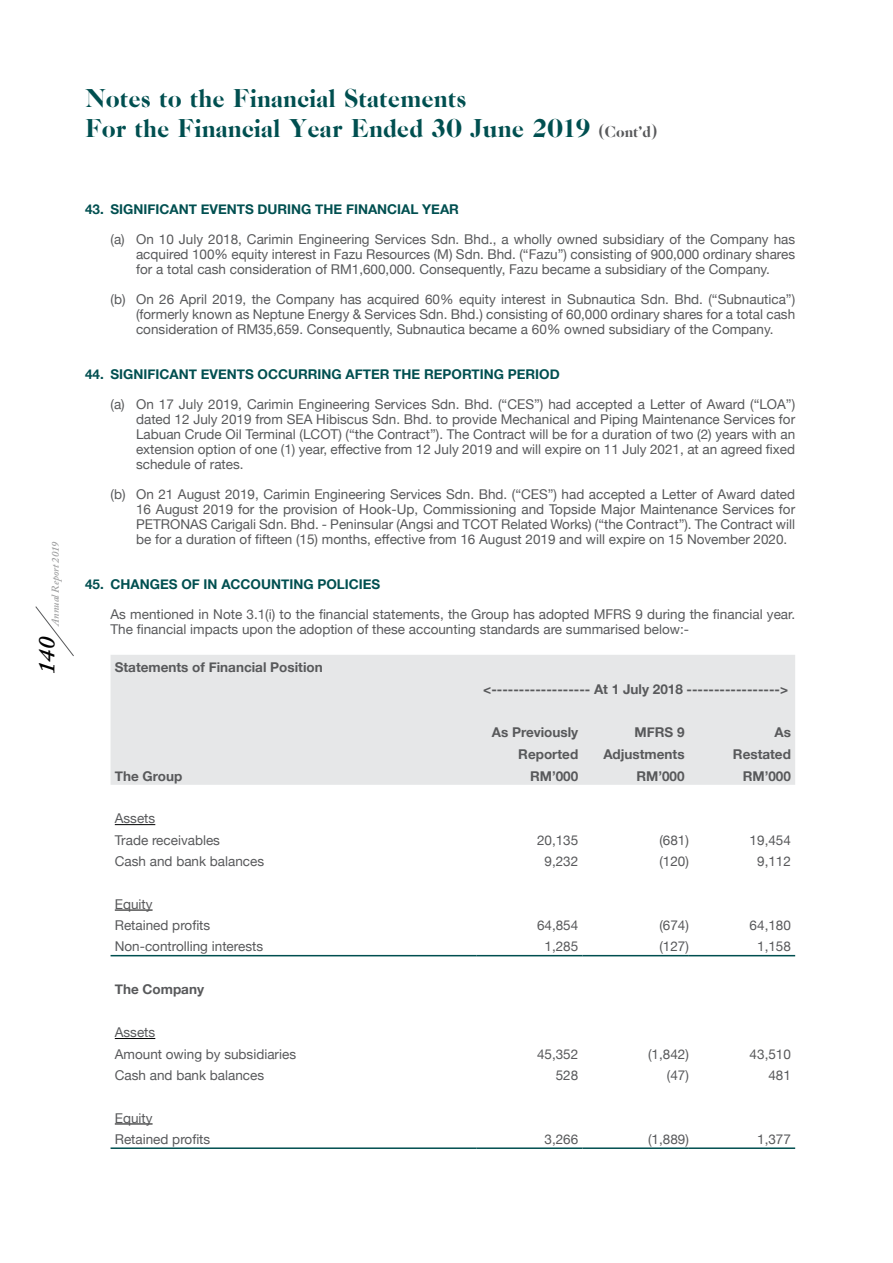
<style>
.page{position:relative;width:893px;height:1263px;background:#fff}
.page>*{position:absolute;margin:0;border:0;box-sizing:border-box;transform-origin:0 0}
.t1{font:27px/30px "Caslon CP";color:#004f50}
.t2{font:italic 600 24px "Adobe Caslon Pro";color:#000}
.t3{font:13.5px/15px "Helvetica Neue";color:#58595b}
.t4{font:700 13.5px "Helvetica Neue";color:#58595b}
.t5{font:700 13.5px "Helvetica Neue";color:#004f50}
.t6{font:italic 600 10.5px "Adobe Caslon Pro";color:#58595b}
.s1{font-size:16.5px;color:#58595b}
</style>
<div class="page">
<svg style="left:35px;top:606px;width:39px;height:50px"></svg>
<div style="left:111px;top:655px;width:684px;height:130px;background:#e6e7e8"></div>
<hr style="left:111px;top:1147px;width:365px;height:2px;background:#004f50">
<hr style="left:476px;top:1147px;width:107px;height:2px;background:#004f50">
<hr style="left:583px;top:1147px;width:106px;height:2px;background:#004f50">
<hr style="left:689px;top:1147px;width:106px;height:2px;background:#004f50">
<hr style="left:111px;top:955px;width:365px;height:1px;background:#004f50">
<hr style="left:476px;top:955px;width:107px;height:1px;background:#004f50">
<hr style="left:583px;top:955px;width:106px;height:1px;background:#004f50">
<hr style="left:689px;top:955px;width:106px;height:1px;background:#004f50">
<hr style="left:115px;top:824px;width:40px;height:1px;background:#000">
<hr style="left:115px;top:910px;width:38px;height:1px;background:#000">
<hr style="left:115px;top:1038px;width:40px;height:1px;background:#000">
<hr style="left:115px;top:1123px;width:38px;height:1px;background:#000">
<h1 class="t1" style="left:85px;top:83px;width:573px">Notes to the Financial Statements<br>For the Financial Year Ended 30 June 2019 <span class="s1">(Cont’d)</span></h1>
<p class="t6" style="left:49px;top:626px;width:86px;rotate:-90deg">Annual Report 2019</p>
<h2 class="t2" style="left:32px;top:674px;width:39px;rotate:-90deg">140</h2>
<p class="t5" style="left:85px;top:197px;width:375px">43. SIGNIFICANT EVENTS DURING THE FINANCIAL YEAR</p>
<p class="t3" style="left:136px;top:230px;width:661px;text-align:justify;text-indent:-26px">(a) On 10 July 2018, Carimin Engineering Services Sdn. Bhd., a wholly owned subsidiary of the Company has acquired 100% equity interest in Fazu Resources (M) Sdn. Bhd. (“Fazu”) consisting of 900,000 ordinary shares for a total cash consideration of RM1,600,000. Consequently, Fazu became a subsidiary of the Company.</p>
<p class="t3" style="left:136px;top:290px;width:661px;text-align:justify;text-indent:-26px">(b) On 26 April 2019, the Company has acquired 60% equity interest in Subnautica Sdn. Bhd. (“Subnautica”) (formerly known as Neptune Energy &amp; Services Sdn. Bhd.) consisting of 60,000 ordinary shares for a total cash consideration of RM35,659. Consequently, Subnautica became a 60% owned subsidiary of the Company.</p>
<p class="t5" style="left:85px;top:362px;width:476px">44. SIGNIFICANT EVENTS OCCURRING AFTER THE REPORTING PERIOD</p>
<p class="t3" style="left:136px;top:395px;width:661px;text-align:justify;text-indent:-26px">(a) On 17 July 2019, Carimin Engineering Services Sdn. Bhd. (“CES”) had accepted a Letter of Award (“LOA”) dated 12 July 2019 from SEA Hibiscus Sdn. Bhd. to provide Mechanical and Piping Maintenance Services for Labuan Crude Oil Terminal (LCOT) (“the Contract”). The Contract will be for a duration of two (2) years with an extension option of one (1) year, effective from 12 July 2019 and will expire on 11 July 2021, at an agreed fixed schedule of rates.</p>
<p class="t3" style="left:136px;top:485px;width:661px;text-align:justify;text-indent:-26px">(b) On 21 August 2019, Carimin Engineering Services Sdn. Bhd. (“CES”) had accepted a Letter of Award dated 16 August 2019 for the provision of Hook-Up, Commissioning and Topside Major Maintenance Services for PETRONAS Carigali Sdn. Bhd. - Peninsular (Angsi and TCOT Related Works) (“the Contract”). The Contract will be for a duration of fifteen (15) months, effective from 16 August 2019 and will expire on 15 November 2020.</p>
<p class="t5" style="left:85px;top:572px;width:297px">45. CHANGES OF IN ACCOUNTING POLICIES</p>
<p class="t3" style="left:111px;top:605px;width:686px">As mentioned in Note 3.1(i) to the financial statements, the Group has adopted MFRS 9 during the financial year.<br>The financial impacts upon the adoption of these accounting standards are summarised below:-</p>
<p class="t4" style="left:115px;top:655px;width:209px">Statements of Financial Position</p>
<p class="t4" style="left:483px;top:677px;width:306px">&lt;------------------ At 1 July 2018 -----------------&gt;</p>
<p class="t4" style="left:492px;top:720px;width:88px">As Previously</p>
<p class="t4" style="left:635px;top:720px;width:52px">MFRS 9</p>
<p class="t4" style="left:774px;top:720px;width:18px">As</p>
<p class="t4" style="left:518px;top:742px;width:61px">Reported</p>
<p class="t4" style="left:603px;top:742px;width:83px">Adjustments</p>
<p class="t4" style="left:733px;top:742px;width:59px">Restated</p>
<p class="t4" style="left:115px;top:763px;width:69px">The Group</p>
<p class="t4" style="left:530px;top:763px;width:50px">RM’000</p>
<p class="t4" style="left:636px;top:763px;width:50px">RM’000</p>
<p class="t4" style="left:743px;top:763px;width:50px">RM’000</p>
<p class="t3" style="left:115px;top:807px;width:107px;line-height:21.3px">Assets<br>Trade receivables</p>
<p class="t3" style="left:537px;top:831px;width:43px">20,135</p>
<p class="t3" style="left:659px;top:831px;width:31px">(681)</p>
<p class="t3" style="left:750px;top:831px;width:43px">19,454</p>
<p class="t3" style="left:115px;top:853px;width:151px">Cash and bank balances</p>
<p class="t3" style="left:544px;top:853px;width:35px">9,232</p>
<p class="t3" style="left:659px;top:853px;width:31px">(120)</p>
<p class="t3" style="left:757px;top:853px;width:35px">9,112</p>
<p class="t3" style="left:115px;top:892px;width:97px;line-height:21.3px">Equity<br>Retained profits</p>
<p class="t3" style="left:537px;top:917px;width:43px">64,854</p>
<p class="t3" style="left:659px;top:917px;width:31px">(674)</p>
<p class="t3" style="left:750px;top:917px;width:43px">64,180</p>
<p class="t3" style="left:115px;top:938px;width:150px">Non-controlling interests</p>
<p class="t3" style="left:544px;top:938px;width:35px">1,285</p>
<p class="t3" style="left:659px;top:938px;width:31px">(127)</p>
<p class="t3" style="left:757px;top:938px;width:35px">1,158</p>
<p class="t4" style="left:115px;top:977px;width:91px">The Company</p>
<p class="t3" style="left:115px;top:1021px;width:183px;line-height:21.3px">Assets<br>Amount owing by subsidiaries</p>
<p class="t3" style="left:537px;top:1045px;width:43px">45,352</p>
<p class="t3" style="left:648px;top:1045px;width:42px">(1,842)</p>
<p class="t3" style="left:750px;top:1045px;width:43px">43,510</p>
<p class="t3" style="left:115px;top:1066px;width:151px">Cash and bank balances</p>
<p class="t3" style="left:556px;top:1066px;width:24px">528</p>
<p class="t3" style="left:667px;top:1066px;width:24px">(47)</p>
<p class="t3" style="left:768px;top:1066px;width:24px">481</p>
<p class="t3" style="left:115px;top:1106px;width:97px;line-height:21.3px">Equity<br>Retained profits</p>
<p class="t3" style="left:544px;top:1131px;width:35px">3,266</p>
<p class="t3" style="left:648px;top:1131px;width:42px">(1,889)</p>
<p class="t3" style="left:757px;top:1131px;width:35px">1,377</p>
</div>
